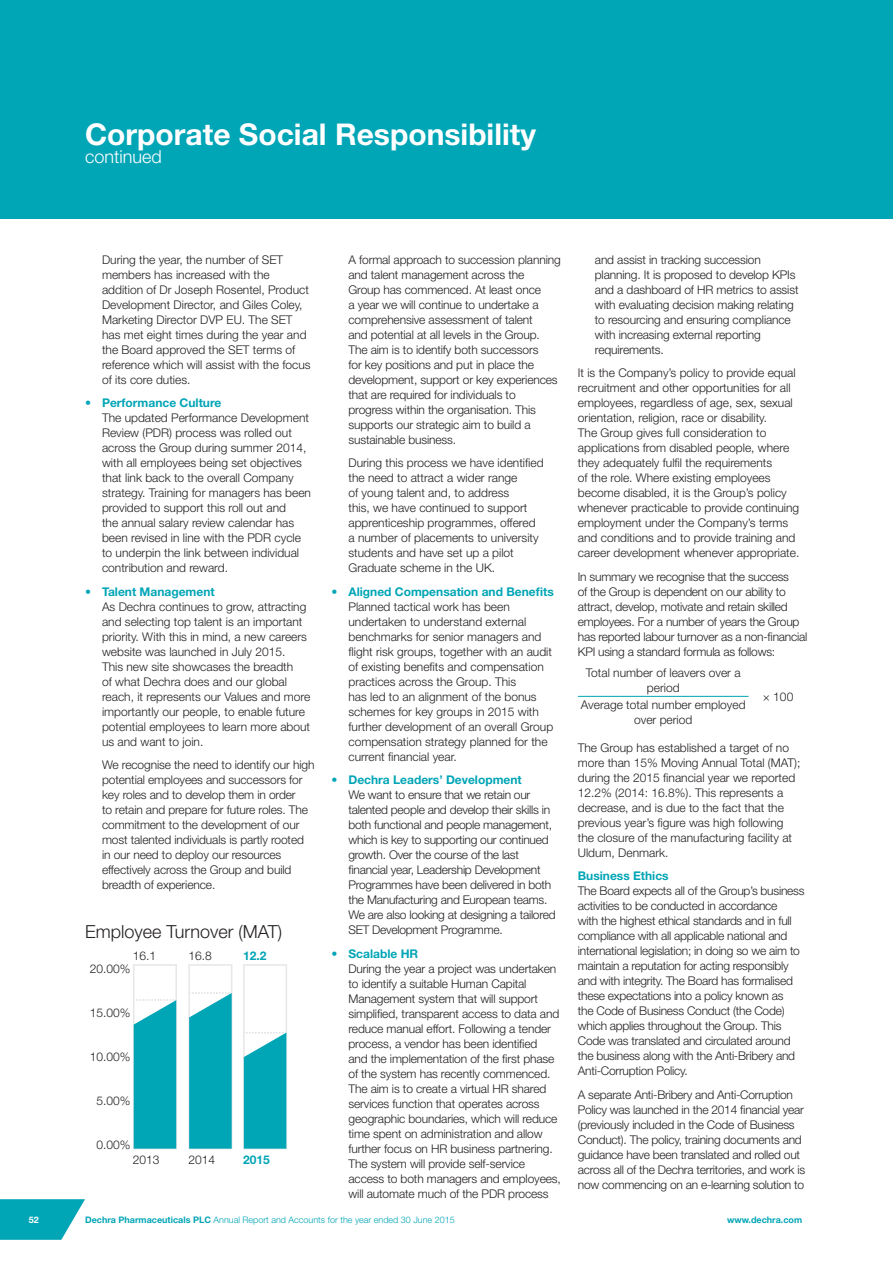
<style>
.page{position:relative;width:893px;height:1263px;background:#fff}
.page>*{position:absolute;margin:0;border:0;box-sizing:border-box;transform-origin:0 0}
.t1{font:700 30px "Helvetica Neue LT Std";color:#fff}
.t2{font:300 18px "Helvetica Neue LT Std";color:#231f20}
.t3{font:300 18px "Helvetica Neue LT Std";color:#fff}
.t4{font:300 12px/15px "Helvetica Neue LT Std";letter-spacing:-.01em;color:#231f20}
.t5{font:700 12px "Helvetica Neue LT Std";color:#00a5b6}
.t6{font:300 9px "Helvetica Neue LT Std";color:#00a5b6}
.t7{font:700 9px "Helvetica Neue LT Std";color:#00a5b6}
.t8{font:700 9px "Helvetica Neue LT Std";color:#fff}
.s1{color:#00a5b6}
.s2{font-weight:700;color:#00a5b6}
.s3{font-weight:700}
</style>
<div class="page">
<div style="left:0;top:0;width:893px;height:219px;background:#00a5b6"></div>
<hr style="left:578px;top:696px;width:171px;height:1px;background:#00a5b6">
<svg style="left:0;top:1199px;width:85px;height:41px;background:#25b2c0"></svg>
<div style="left:133px;top:964px;width:44px;height:185px;border:2px solid #e6e7e9"></div>
<div style="left:188px;top:964px;width:44px;height:185px;border:2px solid #e6e7e9"></div>
<div style="left:243px;top:964px;width:44px;height:185px;border:2px solid #e6e7e9"></div>
<svg style="left:134px;top:999px;width:42px;height:150px;background:#16acbc"></svg>
<svg style="left:189px;top:992px;width:43px;height:157px;background:#17adbc"></svg>
<svg style="left:244px;top:1032px;width:42px;height:117px;background:#1caebd"></svg>
<h1 class="t1" style="left:85px;top:115px;width:452px">Corporate Social Responsibility</h1>
<h2 class="t3" style="left:85px;top:145px;width:78px">continued</h2>
<p class="t4" style="left:102px;top:252px;width:210px">During the year, the number of SET members has increased with the addition of Dr Joseph Rosentel, Product Development Director, and Giles Coley, Marketing Director DVP EU. The SET has met eight times during the year and the Board approved the SET terms of reference which will assist with the focus of its core duties.</p>
<p class="t4" style="left:102px;top:395px;width:210px;text-indent:-17px"><span class="s1">•</span> <span class="s2">Performance Culture<br></span>The updated Performance Development Review (PDR) process was rolled out across the Group during summer 2014, with all employees being set objectives that link back to the overall Company strategy. Training for managers has been provided to support this roll out and<br>the annual salary review calendar has been revised in line with the PDR cycle to underpin the link between individual contribution and reward.</p>
<p class="t4" style="left:102px;top:584px;width:210px;text-indent:-17px"><span class="s1">•</span> <span class="s2">Talent Management<br></span>As Dechra continues to grow, attracting and selecting top talent is an important priority. With this in mind, a new careers website was launched in July 2015.<br>This new site showcases the breadth<br>of what Dechra does and our global reach, it represents our Values and more importantly our people, to enable future potential employees to learn more about us and want to join.</p>
<p class="t4" style="left:102px;top:757px;width:214px">We recognise the need to identify our high potential employees and successors for key roles and to develop them in order<br>to retain and prepare for future roles. The commitment to the development of our most talented individuals is partly rooted in our need to deploy our resources effectively across the Group and build breadth of experience.</p>
<h2 class="t2" style="left:85px;top:920px;width:199px">Employee Turnover (MAT)</h2>
<p class="t4" style="left:133px;top:948px;width:25px">16.1</p>
<p class="t4" style="left:188px;top:948px;width:25px">16.8</p>
<p class="t5" style="left:243px;top:948px;width:25px">12.2</p>
<p class="t4" style="left:90px;top:960px;width:42px">20.00%</p>
<p class="t4" style="left:90px;top:1004px;width:42px">15.00%</p>
<p class="t4" style="left:90px;top:1048px;width:42px">10.00%</p>
<p class="t4" style="left:96px;top:1092px;width:36px">5.00%</p>
<p class="t4" style="left:96px;top:1136px;width:36px">0.00%</p>
<p class="t4" style="left:133px;top:1151px;width:28px">2013</p>
<p class="t4" style="left:188px;top:1151px;width:28px">2014</p>
<p class="t5" style="left:243px;top:1152px;width:28px">2015</p>
<p class="t4" style="left:348px;top:252px;width:214px">A formal approach to succession planning and talent management across the<br>Group has commenced. At least once<br>a year we will continue to undertake a comprehensive assessment of talent<br>and potential at all levels in the Group.<br>The aim is to identify both successors<br>for key positions and put in place the development, support or key experiences that are required for individuals to progress within the organisation. This supports our strategic aim to build a sustainable business.</p>
<p class="t4" style="left:348px;top:455px;width:197px">During this process we have identified the need to attract a wider range<br>of young talent and, to address<br>this, we have continued to support apprenticeship programmes, offered a number of placements to university students and have set up a pilot Graduate scheme in the UK.</p>
<p class="t4" style="left:348px;top:584px;width:207px;text-indent:-17px"><span class="s1">•</span> <span class="s2">Aligned Compensation and Benefits </span>Planned tactical work has been undertaken to understand external benchmarks for senior managers and flight risk groups, together with an audit of existing benefits and compensation practices across the Group. This<br>has led to an alignment of the bonus schemes for key groups in 2015 with further development of an overall Group compensation strategy planned for the current financial year.</p>
<p class="t4" style="left:348px;top:772px;width:209px;text-indent:-17px"><span class="s1">•</span> <span class="s2">Dechra Leaders’ Development<br></span>We want to ensure that we retain our talented people and develop their skills in both functional and people management, which is key to supporting our continued growth. Over the course of the last financial year, Leadership Development Programmes have been delivered in both the Manufacturing and European teams.<br>We are also looking at designing a tailored SET Development Programme.</p>
<p class="t4" style="left:348px;top:946px;width:214px;text-indent:-17px"><span class="s1">•</span> <span class="s2">Scalable HR<br></span>During the year a project was undertaken to identify a suitable Human Capital Management system that will support simplified, transparent access to data and reduce manual effort. Following a tender process, a vendor has been identified<br>and the implementation of the first phase of the system has recently commenced.<br>The aim is to create a virtual HR shared services function that operates across geographic boundaries, which will reduce time spent on administration and allow further focus on HR business partnering.<br>The system will provide self-service access to both managers and employees, will automate much of the PDR process</p>
<p class="t4" style="left:595px;top:252px;width:205px">and assist in tracking succession planning. It is proposed to develop KPIs and a dashboard of HR metrics to assist with evaluating decision making relating to resourcing and ensuring compliance with increasing external reporting requirements.</p>
<p class="t4" style="left:578px;top:365px;width:223px">It is the Company’s policy to provide equal recruitment and other opportunities for all employees, regardless of age, sex, sexual orientation, religion, race or disability.<br>The Group gives full consideration to applications from disabled people, where they adequately fulfil the requirements<br>of the role. Where existing employees become disabled, it is the Group’s policy whenever practicable to provide continuing employment under the Company’s terms and conditions and to provide training and career development whenever appropriate.</p>
<p class="t4" style="left:578px;top:569px;width:231px">In summary we recognise that the success<br>of the Group is dependent on our ability to attract, develop, motivate and retain skilled employees. For a number of years the Group has reported labour turnover as a non-financial KPI using a standard formula as follows:</p>
<p class="t4" style="left:586px;top:665px;width:156px;text-align:center">Total number of leavers over a period</p>
<p class="t4" style="left:763px;top:689px;width:32px">× 100</p>
<p class="t4" style="left:581px;top:697px;width:166px;text-align:center">Average total number employed over period</p>
<p class="t4" style="left:578px;top:740px;width:224px">The Group has established a target of no more than 15% Moving Annual Total (MAT); during the 2015 financial year we reported 12.2% (2014: 16.8%). This represents a decrease, and is due to the fact that the previous year’s figure was high following the closure of the manufacturing facility at Uldum, Denmark.</p>
<p class="t5" style="left:578px;top:869px;width:92px">Business Ethics</p>
<p class="t4" style="left:578px;top:883px;width:228px">The Board expects all of the Group’s business activities to be conducted in accordance<br>with the highest ethical standards and in full compliance with all applicable national and international legislation; in doing so we aim to maintain a reputation for acting responsibly and with integrity. The Board has formalised these expectations into a policy known as<br>the Code of Business Conduct (the Code) which applies throughout the Group. This Code was translated and circulated around the business along with the Anti-Bribery and Anti-Corruption Policy.</p>
<p class="t4" style="left:578px;top:1087px;width:229px">A separate Anti-Bribery and Anti-Corruption Policy was launched in the 2014 financial year (previously included in the Code of Business Conduct). The policy, training documents and guidance have been translated and rolled out across all of the Dechra territories, and work is now commencing on an e-learning solution to</p>
<p class="t8" style="left:29px;top:1214px;width:12px">52</p>
<p class="t6" style="left:85px;top:1214px;width:371px"><span class="s3">Dechra Pharmaceuticals PLC</span> Annual Report and Accounts for the year ended 30 June 2015</p>
<p class="t7" style="left:727px;top:1214px;width:77px">www.dechra.com</p>
</div>
